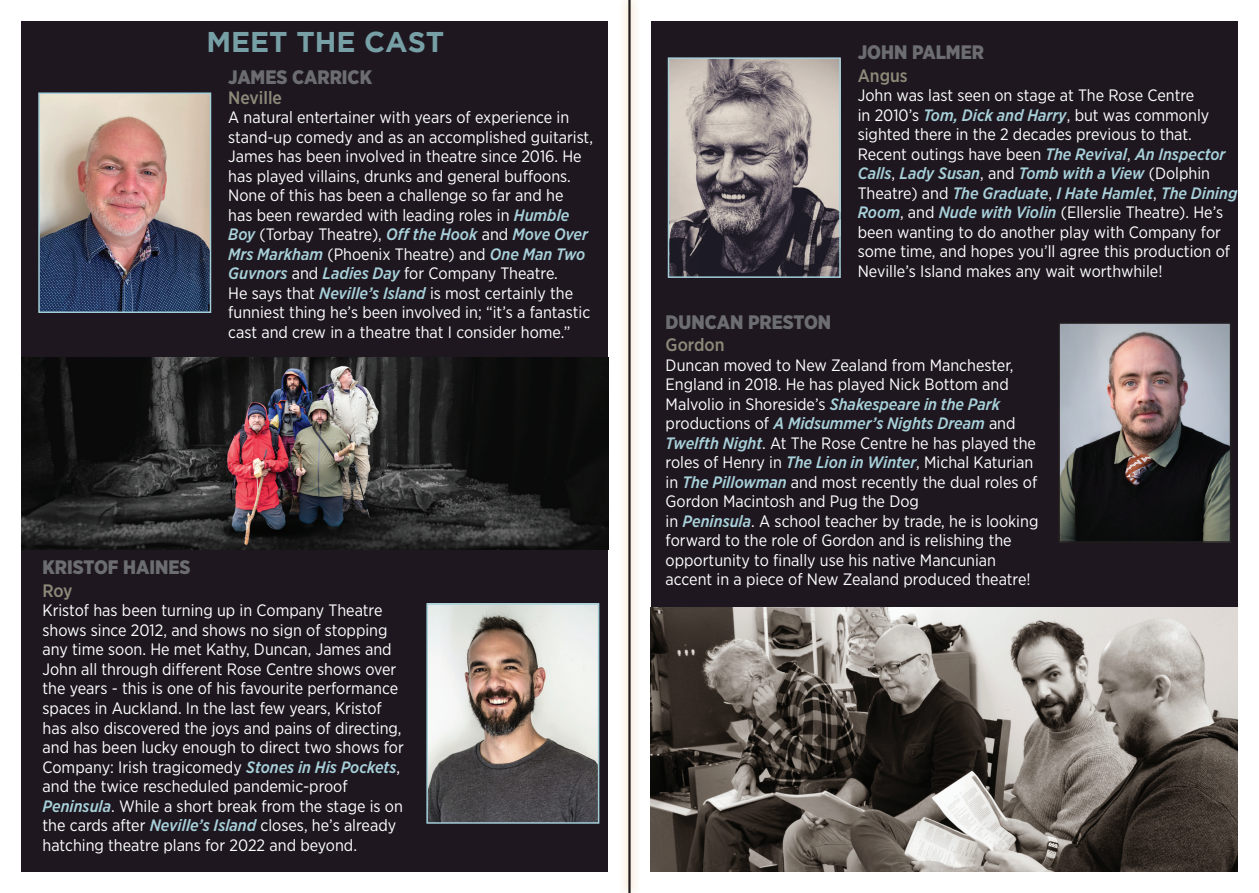
<style>
.page{position:relative;width:1259px;height:893px;background:#fff}
.page>*{position:absolute;margin:0;border:0;box-sizing:border-box;transform-origin:0 0}
.t1{font:700 28.5px "Gotham";color:#77a0a6}
.t2{font:900 19.5px "Gotham Narrow";color:#6c6d70}
.t3{font:500 18px "Gotham Narrow";color:#8d8a79}
.t4{font:16.5px/19.5px "Gotham Narrow";color:#fff}
.s1{font-weight:500;font-style:italic;color:#a8d1da}
</style>
<div class="page">
<div style="left:651px;top:21px;width:586px;height:851px;background:#1e1720"></div>
<div style="left:21px;top:21px;width:587px;height:851px;background:#1e1720"></div>
<div style="left:618px;top:0;width:22px;height:893px;background:#fcf8f2"></div>
<hr style="left:628px;top:0;width:2px;height:893px;background:#231f20">
<img style="left:41px;top:95px;width:167px;height:215px">
<div style="left:38px;top:92px;width:173px;height:221px;border:2px solid #a4cfd9"></div>
<img style="left:429px;top:606px;width:167px;height:215px">
<div style="left:426px;top:603px;width:173px;height:221px;border:2px solid #a4cfd9"></div>
<img style="left:21px;top:357px;width:587px;height:193px">
<img style="left:1061px;top:325px;width:167px;height:215px">
<div style="left:1058px;top:322px;width:173px;height:221px;border:2px solid #231f20"></div>
<img style="left:671px;top:60px;width:166px;height:215px">
<div style="left:668px;top:57px;width:172px;height:221px;border:2px solid #a4cfd9"></div>
<img style="left:651px;top:607px;width:586px;height:265px">
<h1 class="t1" style="left:206px;top:26px;width:239px">MEET THE CAST</h1>
<p class="t2" style="left:228px;top:64px;width:145px">JAMES CARRICK</p>
<p class="t3" style="left:228px;top:86px;width:55px">Neville</p>
<p class="t4" style="left:228px;top:107px;width:366px">A natural entertainer with years of experience in stand-up comedy and as an accomplished guitarist, James has been involved in theatre since 2016. He has played villains, drunks and general buffoons.<br>None of this has been a challenge so far and he<br>has been rewarded with leading roles in <span class="s1">Humble Boy</span> (Torbay Theatre), <span class="s1">Off the Hook</span> and <span class="s1">Move Over Mrs Markham</span> (Phoenix Theatre) and <span class="s1">One Man Two Guvnors</span> and <span class="s1">Ladies Day</span> for Company Theatre.<br>He says that <span class="s1">Neville’s Island</span> is most certainly the funniest thing he’s been involved in; “it’s a fantastic cast and crew in a theatre that I consider home.”</p>
<p class="t2" style="left:43px;top:555px;width:150px">KRISTOF HAINES</p>
<p class="t3" style="left:43px;top:579px;width:32px">Roy</p>
<p class="t4" style="left:43px;top:601px;width:363px">Kristof has been turning up in Company Theatre shows since 2012, and shows no sign of stopping any time soon. He met Kathy, Duncan, James and John all through different Rose Centre shows over the years - this is one of his favourite performance spaces in Auckland. In the last few years, Kristof has also discovered the joys and pains of directing, and has been lucky enough to direct two shows for Company: Irish tragicomedy <span class="s1">Stones in His Pockets</span>, and the twice rescheduled pandemic-proof <span class="s1">Peninsula</span>. While a short break from the stage is on the cards after <span class="s1">Neville’s Island</span> closes, he’s already hatching theatre plans for 2022 and beyond.</p>
<p class="t2" style="left:857px;top:39px;width:128px">JOHN PALMER</p>
<p class="t3" style="left:857px;top:64px;width:51px">Angus</p>
<p class="t4" style="left:857px;top:85px;width:381px">John was last seen on stage at The Rose Centre<br>in 2010’s <span class="s1">Tom, Dick and Harry</span>, but was commonly sighted there in the 2 decades previous to that.<br>Recent outings have been <span class="s1">The Revival</span>, <span class="s1">An Inspector Calls</span>, <span class="s1">Lady Susan</span>, and <span class="s1">Tomb with a View</span> (Dolphin Theatre) and <span class="s1">The Graduate</span>, <span class="s1">I Hate Hamlet</span>, <span class="s1">The Dining Room</span>, and <span class="s1">Nude with Violin</span> (Ellerslie Theatre). He’s been wanting to do another play with Company for some time, and hopes you’ll agree this production of Neville’s Island makes any wait worthwhile!</p>
<p class="t2" style="left:665px;top:309px;width:167px">DUNCAN PRESTON</p>
<p class="t3" style="left:665px;top:333px;width:60px">Gordon</p>
<p class="t4" style="left:665px;top:355px;width:374px">Duncan moved to New Zealand from Manchester, England in 2018. He has played Nick Bottom and Malvolio in Shoreside’s <span class="s1">Shakespeare in the Park </span>productions of <span class="s1">A Midsummer’s Nights Dream</span> and <span class="s1">Twelfth Night</span>. At The Rose Centre he has played the roles of Henry in <span class="s1">The Lion in Winter</span>, Michal Katurian in <span class="s1">The Pillowman</span> and most recently the dual roles of Gordon Macintosh and Pug the Dog<br>in <span class="s1">Peninsula</span>. A school teacher by trade, he is looking forward to the role of Gordon and is relishing the opportunity to finally use his native Mancunian accent in a piece of New Zealand produced theatre!</p>
</div>
